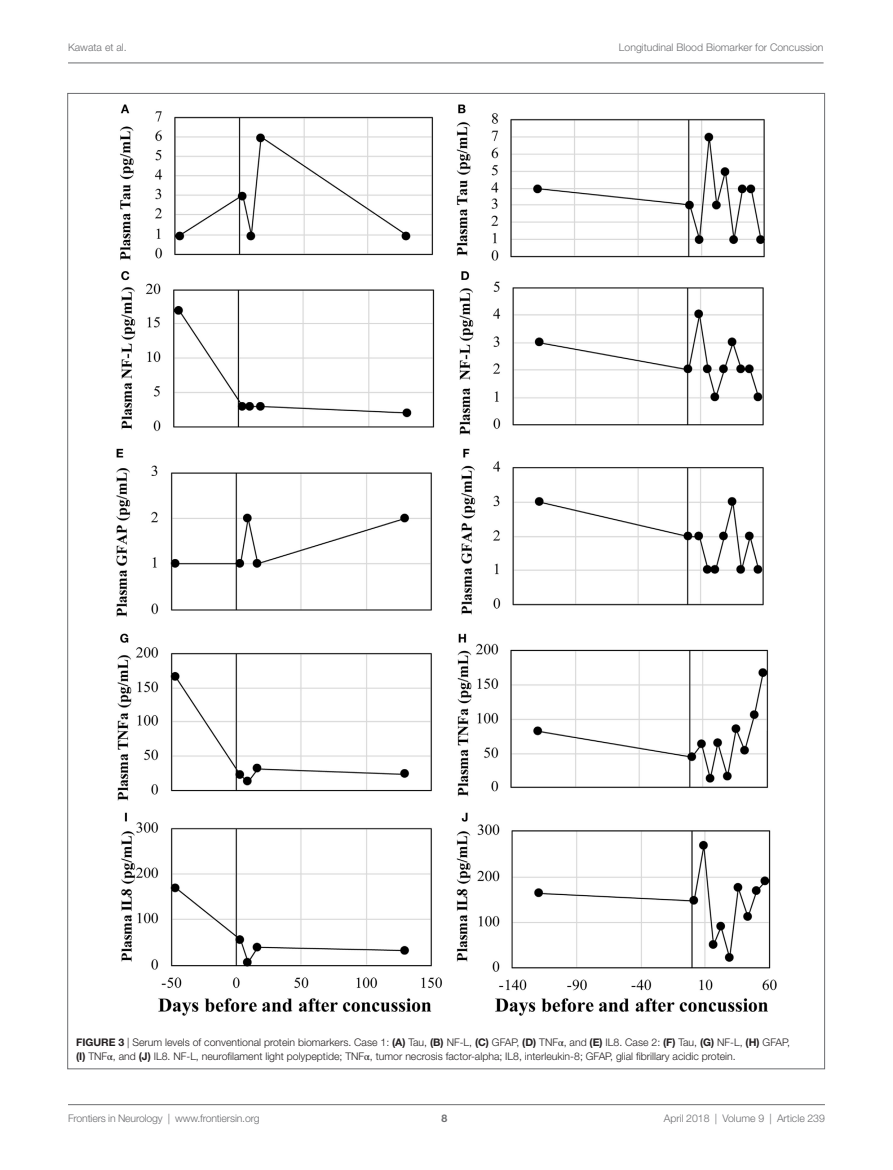
<style>
.page{position:relative;width:893px;height:1170px;background:#fff}
.page>*{position:absolute;margin:0;border:0;box-sizing:border-box;transform-origin:0 0}
.t1{font:300 10.5px/14.2px "Helvetica Neue LT Std";color:#231f20}
.t2{font:300 10.5px "Helvetica Neue LT Std";color:#6c6d70}
.t3{font:700 10.5px "Helvetica Neue LT Std";color:#6c6d70}
.s1{font-weight:700}
.s2{font-family:"STIX General";font-weight:400}
</style>
<div class="page">
<img style="left:116px;top:104px;width:661px;height:911px">
<hr style="left:68px;top:63px;width:756px;height:1px;background:#6c6d70">
<hr style="left:68px;top:1104px;width:757px;height:1px;background:#6c6d70">
<p class="t2" style="left:68px;top:41px;width:60px">Kawata et al.</p>
<p class="t2" style="left:619px;top:41px;width:206px">Longitudinal Blood Biomarker for Concussion</p>
<p class="t1" style="left:76px;top:1034px;width:715px"><span class="s1">FIGURE 3</span> | Serum levels of conventional protein biomarkers. Case 1: <span class="s1">(A)</span> Tau, <span class="s1">(B)</span> NF-L, <span class="s1">(C)</span> GFAP, <span class="s1">(D)</span> TNF<span class="s2">α</span>, and <span class="s1">(E)</span> IL8. Case 2: <span class="s1">(F)</span> Tau, <span class="s1">(G)</span> NF-L, <span class="s1">(H)</span> GFAP, <span class="s1">(I)</span> TNF<span class="s2">α</span>, and <span class="s1">(J)</span> IL8. NF-L, neurofilament light polypeptide; TNF<span class="s2">α</span>, tumor necrosis factor-alpha; IL8, interleukin-8; GFAP, glial fibrillary acidic protein.</p>
<p class="t2" style="left:68px;top:1111px;width:193px">Frontiers in Neurology | www.frontiersin.org</p>
<p class="t2" style="left:664px;top:1111px;width:163px">April 2018 | Volume 9 | Article 239</p>
<p class="t3" style="left:441px;top:1111px;width:7px">8</p>
</div>
